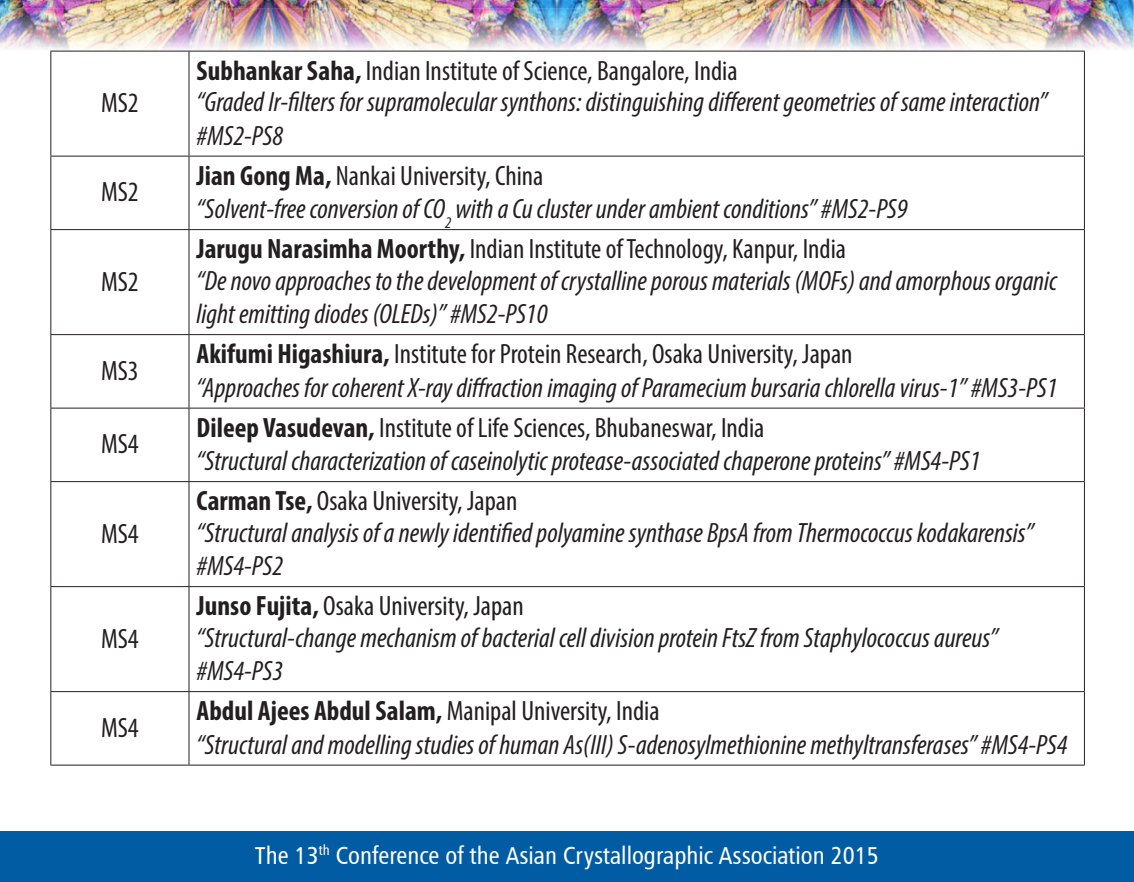
<style>
.page{position:relative;width:1134px;height:882px;background:#fff}
.page>*{position:absolute;margin:0;border:0;box-sizing:border-box;transform-origin:0 0}
.t1{font:italic condensed 28px/33.6px "Myriad Pro";color:#231f20}
.t2{font:condensed 28px "Myriad Pro";color:#231f20}
.t3{font:24.5px "Humanist 777 BT Roman Condensed B";color:#fff}
.s1{font-weight:700}
</style>
<div class="page">
<div style="left:0;top:832px;width:1134px;height:50px;background:#015ca3"></div>
<img style="left:0;top:0;width:1134px;height:68px">
<hr style="left:50px;top:51px;width:139px;height:1px;background:#231f20">
<hr style="left:189px;top:51px;width:896px;height:1px;background:#231f20">
<hr style="left:188px;top:52px;width:2px;height:104px;background:#231f20">
<hr style="left:50px;top:156px;width:139px;height:1px;background:#231f20">
<hr style="left:189px;top:156px;width:896px;height:1px;background:#231f20">
<hr style="left:188px;top:157px;width:2px;height:72px;background:#231f20">
<hr style="left:50px;top:229px;width:139px;height:1px;background:#231f20">
<hr style="left:189px;top:229px;width:896px;height:1px;background:#231f20">
<hr style="left:188px;top:230px;width:2px;height:104px;background:#231f20">
<hr style="left:50px;top:334px;width:139px;height:1px;background:#231f20">
<hr style="left:189px;top:334px;width:896px;height:1px;background:#231f20">
<hr style="left:188px;top:335px;width:2px;height:73px;background:#231f20">
<hr style="left:50px;top:408px;width:139px;height:1px;background:#231f20">
<hr style="left:189px;top:408px;width:896px;height:1px;background:#231f20">
<hr style="left:188px;top:409px;width:2px;height:72px;background:#231f20">
<hr style="left:50px;top:481px;width:139px;height:1px;background:#231f20">
<hr style="left:189px;top:481px;width:896px;height:1px;background:#231f20">
<hr style="left:188px;top:482px;width:2px;height:104px;background:#231f20">
<hr style="left:50px;top:586px;width:139px;height:1px;background:#231f20">
<hr style="left:189px;top:586px;width:896px;height:1px;background:#231f20">
<hr style="left:188px;top:587px;width:2px;height:104px;background:#231f20">
<hr style="left:50px;top:691px;width:139px;height:1px;background:#231f20">
<hr style="left:189px;top:691px;width:896px;height:1px;background:#231f20">
<hr style="left:188px;top:692px;width:2px;height:73px;background:#231f20">
<hr style="left:50px;top:765px;width:139px;height:1px;background:#231f20">
<hr style="left:189px;top:765px;width:896px;height:1px;background:#231f20">
<hr style="left:50px;top:52px;width:1px;height:104px;background:#231f20">
<hr style="left:1084px;top:52px;width:1px;height:104px;background:#231f20">
<hr style="left:50px;top:157px;width:1px;height:72px;background:#231f20">
<hr style="left:1084px;top:157px;width:1px;height:72px;background:#231f20">
<hr style="left:50px;top:230px;width:1px;height:104px;background:#231f20">
<hr style="left:1084px;top:230px;width:1px;height:104px;background:#231f20">
<hr style="left:50px;top:335px;width:1px;height:73px;background:#231f20">
<hr style="left:1084px;top:335px;width:1px;height:73px;background:#231f20">
<hr style="left:50px;top:409px;width:1px;height:72px;background:#231f20">
<hr style="left:1084px;top:409px;width:1px;height:72px;background:#231f20">
<hr style="left:50px;top:482px;width:1px;height:104px;background:#231f20">
<hr style="left:1084px;top:482px;width:1px;height:104px;background:#231f20">
<hr style="left:50px;top:587px;width:1px;height:104px;background:#231f20">
<hr style="left:1084px;top:587px;width:1px;height:104px;background:#231f20">
<hr style="left:50px;top:692px;width:1px;height:73px;background:#231f20">
<hr style="left:1084px;top:692px;width:1px;height:73px;background:#231f20">
<p class="t2" style="left:101px;top:86px;width:39px">MS2</p>
<p class="t2" style="left:101px;top:175px;width:39px">MS2</p>
<p class="t2" style="left:101px;top:265px;width:39px">MS2</p>
<p class="t2" style="left:101px;top:354px;width:39px">MS3</p>
<p class="t2" style="left:101px;top:427px;width:39px">MS4</p>
<p class="t2" style="left:101px;top:517px;width:39px">MS4</p>
<p class="t2" style="left:101px;top:622px;width:39px">MS4</p>
<p class="t2" style="left:101px;top:711px;width:39px">MS4</p>
<p class="t2" style="left:197px;top:53px;width:542px"><span class="s1">Subhankar Saha,</span> Indian Institute of Science, Bangalore, India</p>
<p class="t1" style="left:197px;top:85px;width:852px">“Graded Ir-filters for supramolecular synthons: distinguishing different geometries of same interaction” #MS2-PS8</p>
<p class="t2" style="left:197px;top:158px;width:348px"><span class="s1">Jian Gong Ma,</span> Nankai University, China</p>
<p class="t1" style="left:197px;top:192px;width:713px">“Solvent-free conversion of CO<sub>2</sub> with a Cu cluster under ambient conditions” #MS2-PS9</p>
<p class="t2" style="left:197px;top:232px;width:651px"><span class="s1">Jarugu Narasimha Moorthy,</span> Indian Institute of Technology, Kanpur, India</p>
<p class="t1" style="left:197px;top:263px;width:862px">“De novo approaches to the development of crystalline porous materials (MOFs) and amorphous organic light emitting diodes (OLEDs)” #MS2-PS10</p>
<p class="t2" style="left:197px;top:337px;width:658px"><span class="s1">Akifumi Higashiura,</span> Institute for Protein Research, Osaka University, Japan</p>
<p class="t1" style="left:197px;top:370px;width:862px">“Approaches for coherent X-ray diffraction imaging of Paramecium bursaria chlorella virus-1” #MS3-PS1</p>
<p class="t2" style="left:197px;top:410px;width:569px"><span class="s1">Dileep Vasudevan,</span> Institute of Life Sciences, Bhubaneswar, India</p>
<p class="t1" style="left:197px;top:444px;width:785px">“Structural characterization of caseinolytic protease-associated chaperone proteins” #MS4-PS1</p>
<p class="t2" style="left:197px;top:484px;width:322px"><span class="s1">Carman Tse,</span> Osaka University, Japan</p>
<p class="t1" style="left:197px;top:515px;width:838px">“Structural analysis of a newly identified polyamine synthase BpsA from Thermococcus kodakarensis” #MS4-PS2</p>
<p class="t2" style="left:197px;top:589px;width:329px"><span class="s1">Junso Fujita,</span> Osaka University, Japan</p>
<p class="t1" style="left:197px;top:620px;width:803px">“Structural-change mechanism of bacterial cell division protein FtsZ from Staphylococcus aureus”</p>
<p class="t1" style="left:197px;top:654px;width:88px">#MS4-PS3</p>
<p class="t2" style="left:197px;top:694px;width:464px"><span class="s1">Abdul Ajees Abdul Salam,</span> Manipal University, India</p>
<p class="t1" style="left:197px;top:727px;width:873px">“Structural and modelling studies of human As(III) S-adenosylmethionine methyltransferases” #MS4-PS4</p>
<p class="t3" style="left:255px;top:840px;width:625px">The 13<sup>th</sup> Conference of the Asian Crystallographic Association 2015</p>
</div>
